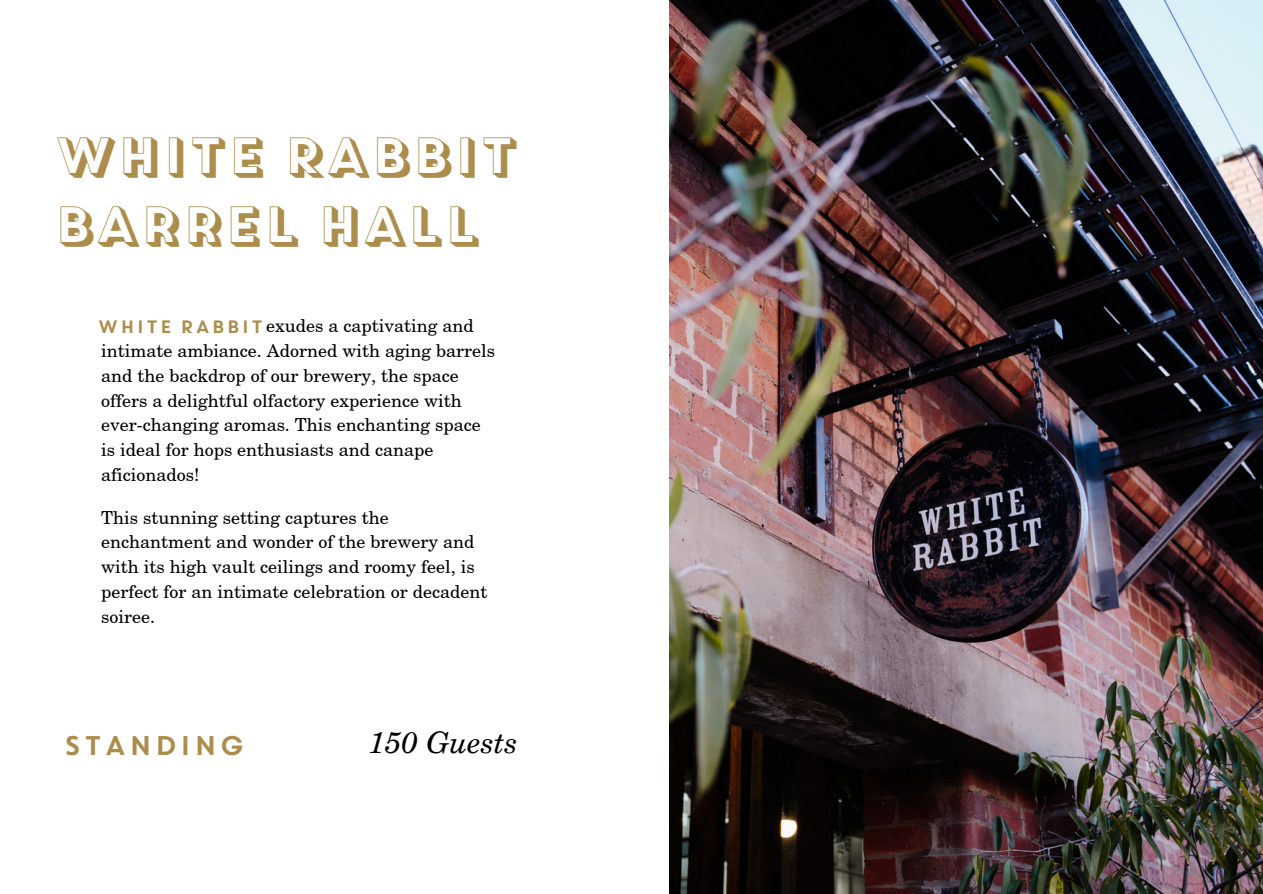
<style>
.page{position:relative;width:1263px;height:894px;background:#fff}
.page>*{position:absolute;margin:0;border:0;box-sizing:border-box;transform-origin:0 0}
.t1{font:49.8px "Core Circus Pierrot 1";color:#ac8d4c}
.t2{font:italic 29.7px "New Century Schoolbook";color:#000}
.t3{font:27px "Core Circus";color:#ac8d4c}
.t4{font:18px/24.8px "New Century Schoolbook";color:#000}
.s1{font-family:"Core Circus";color:#ac8d4c}
</style>
<div class="page">
<img style="left:669px;top:0;width:594px;height:893px">
<p class="t1" style="left:52px;top:120px;width:466px">WHITE RABBIT</p>
<p class="t1" style="left:52px;top:189px;width:428px">BARREL HALL</p>
<p class="t4" style="left:97px;top:315px;width:400px"><span class="s1">WHITE RABBIT</span>exudes a captivating and intimate ambiance. Adorned with aging barrels and the backdrop of our brewery, the space offers a delightful olfactory experience with ever-changing aromas. This enchanting space<br>is ideal for hops enthusiasts and canape aficionados!</p>
<p class="t4" style="left:101px;top:506px;width:388px">This stunning setting captures the enchantment and wonder of the brewery and with its high vault ceilings and roomy feel, is perfect for an intimate celebration or decadent soiree.</p>
<p class="t3" style="left:62px;top:725px;width:185px">STANDING</p>
<p class="t2" style="left:369px;top:730px;width:151px">150 Guests</p>
</div>
